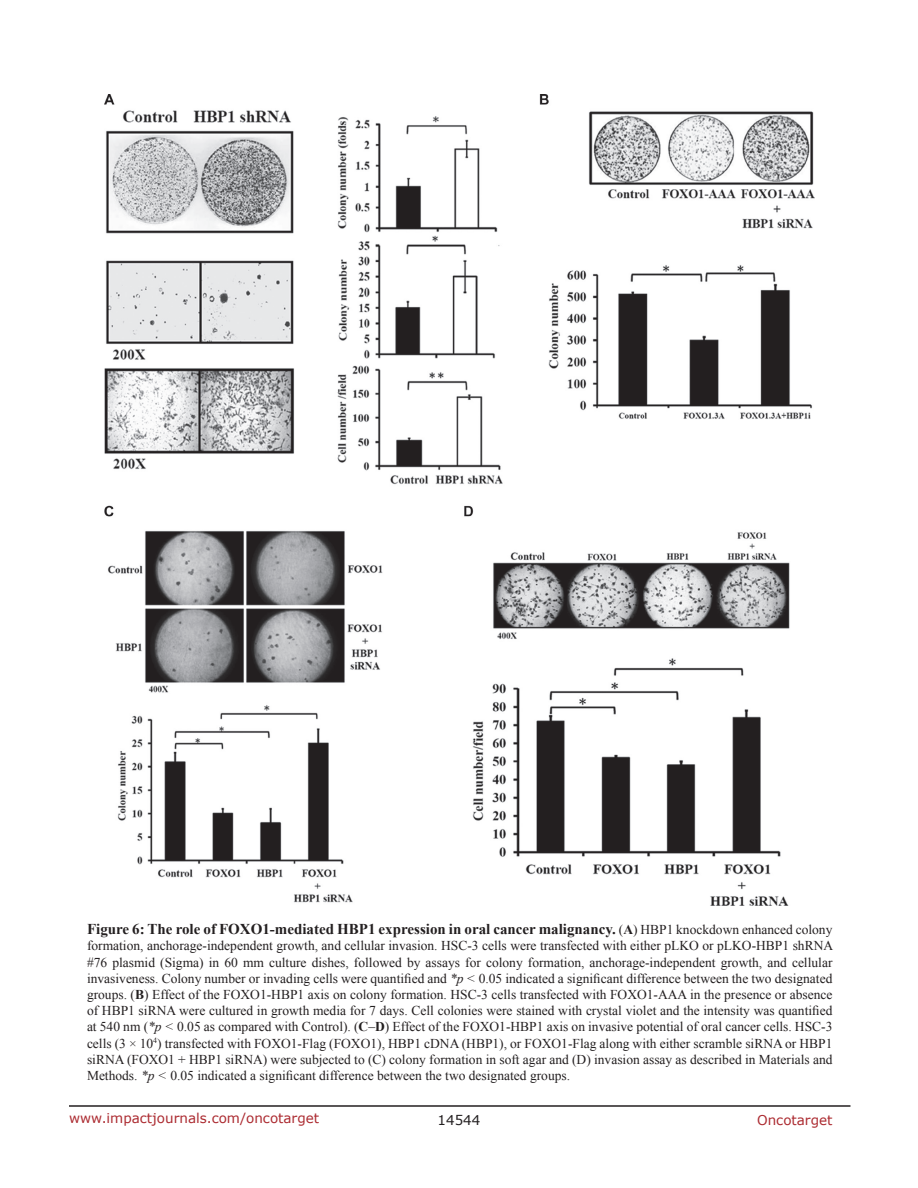
<style>
.page{position:relative;width:918px;height:1188px;background:#fff}
.page>*{position:absolute;margin:0;border:0;box-sizing:border-box;transform-origin:0 0}
.FigureText{font:700 15px "Times New Roman";color:#231f20}
.FigureText-2{font:13.5px/16.2px "Times New Roman";color:#231f20;text-align:justify}
.t1{font:13.5px "Verdana";color:#ac2b31}
.t2{font:13.5px "Verdana";color:#231f20}
.s1{font-weight:400;font-size:13.5px}
.s2{font-size:13.5px}
.s3{font-style:italic}
.s4{font-weight:700}
</style>
<div class="page">
<hr style="left:69px;top:1105px;width:781px;height:2px;background:#231f20">
<img style="left:105px;top:94px;width:710px;height:811px">
<p class="FigureText" style="left:87px;top:919px;width:747px">Figure 6: The role of FOXO1-mediated HBP1 expression in oral cancer malignancy. <span class="s1">(</span><span class="s2">A</span><span class="s1">) HBP1 knockdown enhanced colony</span></p>
<p class="FigureText-2" style="left:87px;top:938px;width:748px">formation, anchorage-independent growth, and cellular invasion. HSC-3 cells were transfected with either pLKO or pLKO-HBP1 shRNA #76 plasmid (Sigma) in 60 mm culture dishes, followed by assays for colony formation, anchorage-independent growth, and cellular invasiveness. Colony number or invading cells were quantified and <span class="s3">*p &lt;</span> 0.05 indicated a significant difference between the two designated groups. (<span class="s4">B</span>) Effect of the FOXO1-HBP1 axis on colony formation. HSC-3 cells transfected with FOXO1-AAA in the presence or absence of HBP1 siRNA were cultured in growth media for 7 days. Cell colonies were stained with crystal violet and the intensity was quantified at 540 nm (<span class="s3">*p &lt;</span> 0.05 as compared with Control). (<span class="s4">C</span>–<span class="s4">D</span>) Effect of the FOXO1-HBP1 axis on invasive potential of oral cancer cells. HSC-3 cells (3 × 10<sup>4</sup>) transfected with FOXO1-Flag (FOXO1), HBP1 cDNA (HBP1), or FOXO1-Flag along with either scramble siRNA or HBP1 siRNA (FOXO1 + HBP1 siRNA) were subjected to (C) colony formation in soft agar and (D) invasion assay as described in Materials and Methods. <span class="s3">*p &lt;</span> 0.05 indicated a significant difference between the two designated groups.</p>
<p class="t1" style="left:69px;top:1109px;width:252px">www.impactjournals.com/oncotarget</p>
<p class="t2" style="left:438px;top:1111px;width:44px">14544</p>
<p class="t1" style="left:757px;top:1111px;width:77px">Oncotarget</p>
</div>
